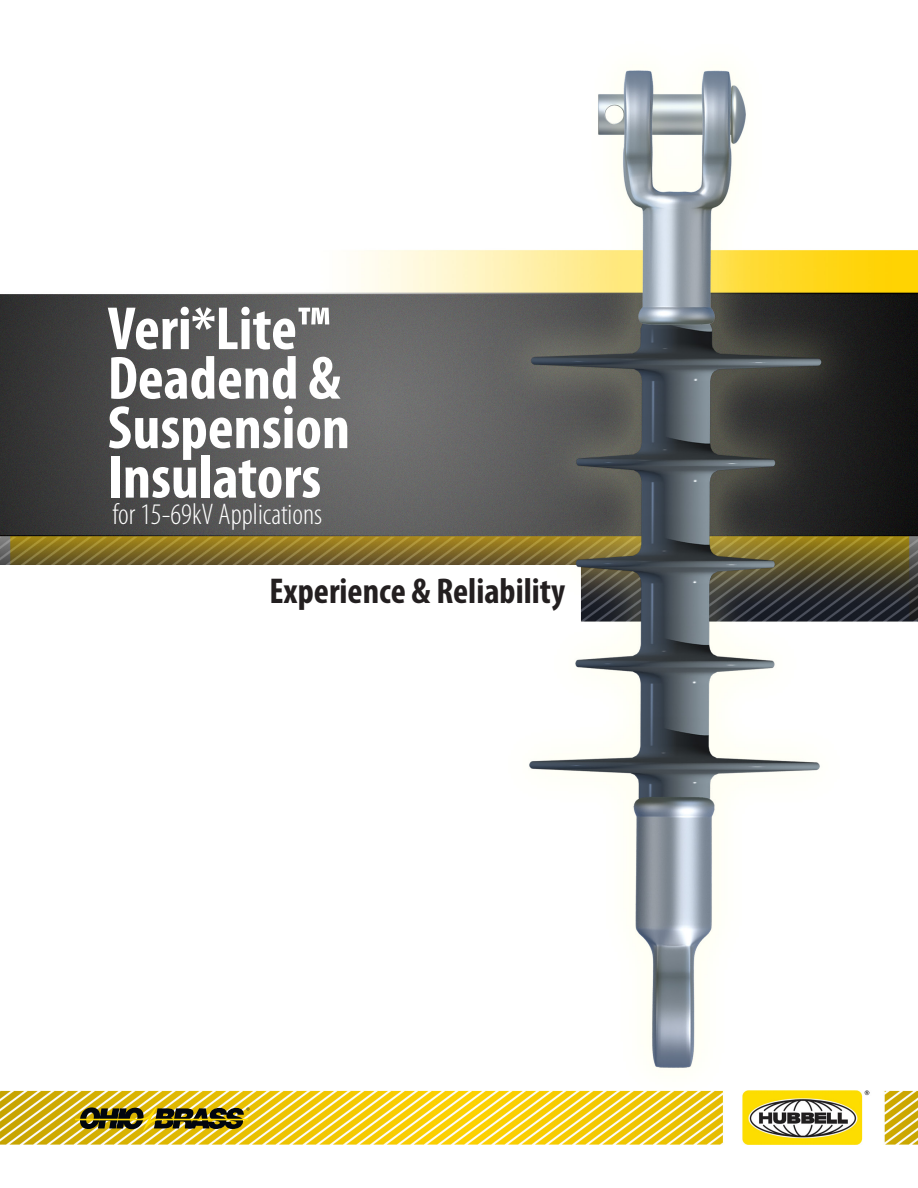
<style>
.page{position:relative;width:918px;height:1188px;background:#fff}
.page>*{position:absolute;margin:0;border:0;box-sizing:border-box;transform-origin:0 0}
.t1{font:700 condensed 61.5px "Myriad Pro";color:#fff}
.t2{font:700 condensed 36px "Myriad Pro";color:#231f20}
.t3{font:300 condensed 30px "Myriad Pro";color:#fff}
</style>
<div class="page">
<img style="left:0;top:70px;width:918px;height:1075px">
<svg style="left:75px;top:1107px;width:666px;height:31px;background:#dabf3e"></svg>
<p class="t1" style="left:108px;top:290px;width:224px">Veri*Lite™</p>
<p class="t1" style="left:108px;top:340px;width:235px">Deadend &amp;</p>
<p class="t1" style="left:108px;top:389px;width:244px">Suspension</p>
<p class="t1" style="left:108px;top:439px;width:215px">Insulators</p>
<p class="t3" style="left:112px;top:496px;width:211px">for 15-69kV Applications</p>
<p class="t2" style="left:269px;top:568px;width:297px">Experience &amp; Reliability</p>
</div>
